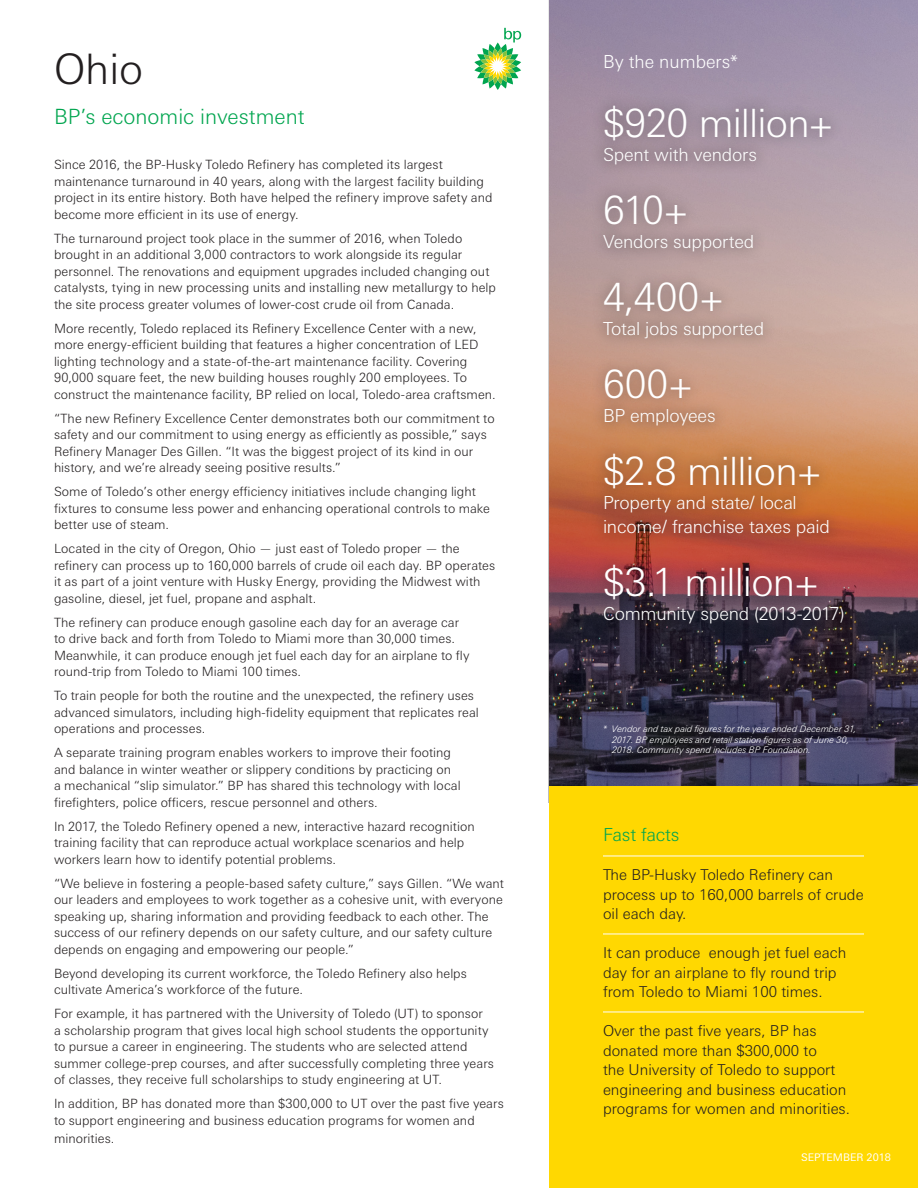
<style>
.page{position:relative;width:918px;height:1188px;background:#fff}
.page>*{position:absolute;margin:0;border:0;box-sizing:border-box;transform-origin:0 0}
.TXT__Page__Title{font:300 42px "Univers Next Pro";color:#231f20}
.TXT__Right_Panel__La{font:300 39px "Univers Next Pro";letter-spacing:-.025em;color:#fff}
.TXT__Page__Subtitle{font:300 21px "Univers Next Pro";color:#00a54f}
.TXT__Right_Panel__Su{font:300 18px/24px "Univers Next Pro";letter-spacing:-.01em;color:#fff}
.TXT__Right_Panel__La-2{font:300 18px "Univers Next Pro";letter-spacing:-.015em;color:#00a54f}
.TXT__Right_Panel__Fa{font:300 15px/19.5px "Univers Next Pro";color:#231f20}
.TXT__Body__Copy__Lar{font:300 12.75px/16.5px "Univers Next Pro";letter-spacing:.005em;color:#231f20}
.t1{font:10.5px "Univers Next Pro";color:#fff}
.TXT__Right_Panel__Su-2{font:italic 300 9px/10.8px "Univers Next Pro";letter-spacing:.01em;color:#fff}
</style>
<div class="page">
<svg style="left:549px;top:0;width:369px;height:787px;background:#7e6770"></svg>
<div style="left:589px;top:91px;width:269px;height:547px;background:#231f20;opacity:.2"></div>
<div style="left:549px;top:787px;width:369px;height:401px;background:#ffd801"></div>
<hr style="left:603px;top:856px;width:261px;height:1px;background:#fff">
<hr style="left:603px;top:934px;width:261px;height:1px;background:#fff">
<hr style="left:603px;top:1012px;width:261px;height:1px;background:#fff">
<svg style="left:474px;top:28px;width:47px;height:62px"></svg>
<p class="TXT__Page__Title" style="left:54px;top:45px;width:91px">Ohio</p>
<p class="TXT__Page__Subtitle" style="left:54px;top:105px;width:252px">BP’s economic investment</p>
<p class="TXT__Body__Copy__Lar" style="left:54px;top:156px;width:440px">Since 2016, the BP-Husky Toledo Refinery has completed its largest maintenance turnaround in 40 years, along with the largest facility building project in its entire history. Both have helped the refinery improve safety and become more efficient in its use of energy.</p>
<p class="TXT__Body__Copy__Lar" style="left:54px;top:230px;width:443px">The turnaround project took place in the summer of 2016, when Toledo brought in an additional 3,000 contractors to work alongside its regular personnel. The renovations and equipment upgrades included changing out catalysts, tying in new processing units and installing new metallurgy to help the site process greater volumes of lower-cost crude oil from Canada.</p>
<p class="TXT__Body__Copy__Lar" style="left:54px;top:320px;width:443px">More recently, Toledo replaced its Refinery Excellence Center with a new, more energy-efficient building that features a higher concentration of LED lighting technology and a state-of-the-art maintenance facility. Covering 90,000 square feet, the new building houses roughly 200 employees. To construct the maintenance facility, BP relied on local, Toledo-area craftsmen.</p>
<p class="TXT__Body__Copy__Lar" style="left:54px;top:410px;width:442px">“The new Refinery Excellence Center demonstrates both our commitment to safety and our commitment to using energy as efficiently as possible,” says Refinery Manager Des Gillen. “It was the biggest project of its kind in our history, and we’re already seeing positive results.”</p>
<p class="TXT__Body__Copy__Lar" style="left:54px;top:483px;width:438px">Some of Toledo’s other energy efficiency initiatives include changing light fixtures to consume less power and enhancing operational controls to make better use of steam.</p>
<p class="TXT__Body__Copy__Lar" style="left:54px;top:540px;width:443px">Located in the city of Oregon, Ohio — just east of Toledo proper — the refinery can process up to 160,000 barrels of crude oil each day. BP operates it as part of a joint venture with Husky Energy, providing the Midwest with gasoline, diesel, jet fuel, propane and asphalt.</p>
<p class="TXT__Body__Copy__Lar" style="left:54px;top:614px;width:417px">The refinery can produce enough gasoline each day for an average car to drive back and forth from Toledo to Miami more than 30,000 times.<br>Meanwhile, it can produce enough jet fuel each day for an airplane to fly round-trip from Toledo to Miami 100 times.</p>
<p class="TXT__Body__Copy__Lar" style="left:54px;top:687px;width:426px">To train people for both the routine and the unexpected, the refinery uses advanced simulators, including high-fidelity equipment that replicates real operations and processes.</p>
<p class="TXT__Body__Copy__Lar" style="left:54px;top:744px;width:408px">A separate training program enables workers to improve their footing and balance in winter weather or slippery conditions by practicing on a mechanical “slip simulator.” BP has shared this technology with local firefighters, police officers, rescue personnel and others.</p>
<p class="TXT__Body__Copy__Lar" style="left:54px;top:818px;width:422px">In 2017, the Toledo Refinery opened a new, interactive hazard recognition training facility that can reproduce actual workplace scenarios and help workers learn how to identify potential problems.</p>
<p class="TXT__Body__Copy__Lar" style="left:54px;top:875px;width:452px">“We believe in fostering a people-based safety culture,” says Gillen. “We want our leaders and employees to work together as a cohesive unit, with everyone speaking up, sharing information and providing feedback to each other. The success of our refinery depends on our safety culture, and our safety culture depends on engaging and empowering our people.”</p>
<p class="TXT__Body__Copy__Lar" style="left:54px;top:965px;width:414px">Beyond developing its current workforce, the Toledo Refinery also helps cultivate America’s workforce of the future.</p>
<p class="TXT__Body__Copy__Lar" style="left:54px;top:1005px;width:442px">For example, it has partnered with the University of Toledo (UT) to sponsor<br>a scholarship program that gives local high school students the opportunity to pursue a career in engineering. The students who are selected attend summer college-prep courses, and after successfully completing three years of classes, they receive full scholarships to study engineering at UT.</p>
<p class="TXT__Body__Copy__Lar" style="left:54px;top:1095px;width:451px">In addition, BP has donated more than $300,000 to UT over the past five years to support engineering and business education programs for women and</p>
<p class="TXT__Body__Copy__Lar" style="left:54px;top:1130px;width:62px">minorities.</p>
<p class="TXT__Right_Panel__Su" style="left:603px;top:49px;width:137px">By the numbers*</p>
<p class="TXT__Right_Panel__La" style="left:603px;top:101px;width:233px">$920 million+</p>
<p class="TXT__Right_Panel__Su" style="left:603px;top:143px;width:156px">Spent with vendors</p>
<p class="TXT__Right_Panel__La" style="left:603px;top:188px;width:88px">610+</p>
<p class="TXT__Right_Panel__Su" style="left:603px;top:230px;width:153px">Vendors supported</p>
<p class="TXT__Right_Panel__La" style="left:603px;top:275px;width:123px">4,400+</p>
<p class="TXT__Right_Panel__Su" style="left:603px;top:317px;width:163px">Total jobs supported</p>
<p class="TXT__Right_Panel__La" style="left:603px;top:362px;width:92px">600+</p>
<p class="TXT__Right_Panel__Su" style="left:603px;top:404px;width:114px">BP employees</p>
<p class="TXT__Right_Panel__La" style="left:603px;top:449px;width:221px">$2.8 million+</p>
<p class="TXT__Right_Panel__Su" style="left:603px;top:491px;width:228px">Property and state/ local income/ franchise taxes paid</p>
<p class="TXT__Right_Panel__La" style="left:603px;top:560px;width:218px">$3.1 million+</p>
<p class="TXT__Right_Panel__Su" style="left:603px;top:602px;width:243px">Community spend (2013-2017)</p>
<p class="TXT__Right_Panel__Su-2" style="left:612px;top:723px;width:246px;text-indent:-9px">* Vendor and tax paid figures for the year ended December 31,<br>2017. BP employees and retail station figures as of June 30,<br>2018. Community spend includes BP Foundation.</p>
<p class="TXT__Right_Panel__La-2" style="left:603px;top:824px;width:78px">Fast facts</p>
<p class="TXT__Right_Panel__Fa" style="left:603px;top:865px;width:262px">The BP-Husky Toledo Refinery can process up to 160,000 barrels of crude oil each day.</p>
<p class="TXT__Right_Panel__Fa" style="left:603px;top:943px;width:245px">It can produce enough jet fuel each day for an airplane to fly round trip from Toledo to Miami 100 times.</p>
<p class="TXT__Right_Panel__Fa" style="left:603px;top:1021px;width:249px">Over the past five years, BP has donated more than $300,000 to<br>the University of Toledo to support engineering and business education programs for women and minorities.</p>
<p class="t1" style="left:801px;top:1151px;width:91px">SEPTEMBER 2018</p>
</div>
